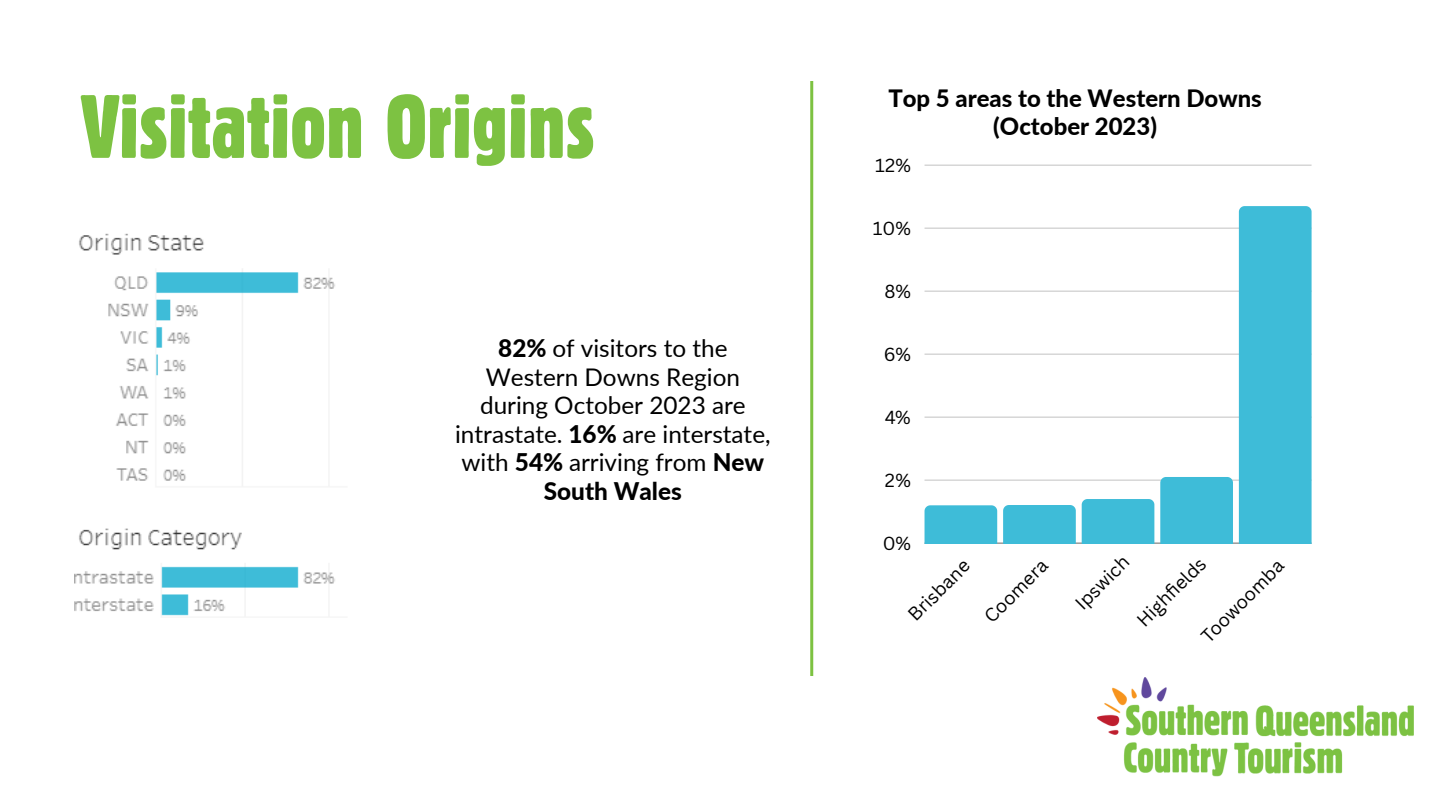
<style>
.page{position:relative;width:1440px;height:810px;background:#fff}
.page>*{position:absolute;margin:0;border:0;box-sizing:border-box;transform-origin:0 0}
.t1{font:86.4px "Alive";color:#7dc242}
.t2{font:24.3px/28.5px "Lato";color:#000;text-align:center}
.t3{font:800 23.9px/28.5px "Lato";color:#000;text-align:center}
.t4{font:18.4px "Canva Sans";color:#000}
.s1{font-weight:800}
</style>
<div class="page">
<img style="left:1097px;top:677px;width:317px;height:100px">
<hr style="left:925px;top:480px;width:387px;height:1px;background:#000">
<hr style="left:925px;top:417px;width:387px;height:1px;background:#000">
<hr style="left:925px;top:354px;width:387px;height:1px;background:#000">
<hr style="left:925px;top:291px;width:387px;height:1px;background:#000">
<hr style="left:925px;top:228px;width:387px;height:1px;background:#000">
<hr style="left:925px;top:165px;width:387px;height:1px;background:#000">
<hr style="left:925px;top:543px;width:387px;height:1px;background:#000">
<div style="left:925px;top:505px;width:72px;height:38px;background:#3ebcd8"></div>
<div style="left:1003px;top:505px;width:73px;height:38px;background:#3ebcd8"></div>
<div style="left:1082px;top:499px;width:72px;height:44px;background:#3ebcd8"></div>
<div style="left:1160px;top:477px;width:73px;height:66px;background:#3ebcd8"></div>
<div style="left:1239px;top:206px;width:73px;height:337px;background:#3ebcd8"></div>
<hr style="left:810px;top:81px;width:3px;height:595px;background:#7dc242">
<img style="left:74px;top:233px;width:261px;height:383px">
<p class="t1" style="left:81px;top:89px;width:515px">Visitation Origins</p>
<p class="t2" style="left:455px;top:333px;width:317px"><span class="s1">82%</span> of visitors to the<br>Western Downs Region during October 2023 are intrastate. <span class="s1">16%</span> are interstate, with <span class="s1">54%</span> arriving from <span class="s1">New<br>South Wales</span></p>
<p class="t3" style="left:888px;top:83px;width:375px">Top 5 areas to the Western Downs (October 2023)</p>
<p class="t4" style="left:875px;top:152px;width:37px">12%</p>
<p class="t4" style="left:873px;top:215px;width:39px">10%</p>
<p class="t4" style="left:885px;top:278px;width:28px">8%</p>
<p class="t4" style="left:884px;top:341px;width:29px">6%</p>
<p class="t4" style="left:885px;top:404px;width:28px">4%</p>
<p class="t4" style="left:885px;top:467px;width:28px">2%</p>
<p class="t4" style="left:883px;top:530px;width:30px">0%</p>
<p class="t4" style="left:902px;top:609px;width:80px;rotate:-45deg">Brisbane</p>
<p class="t4" style="left:978px;top:610px;width:82px;rotate:-45deg">Coomera</p>
<p class="t4" style="left:1069px;top:597px;width:69px;rotate:-45deg">Ipswich</p>
<p class="t4" style="left:1131px;top:614px;width:90px;rotate:-45deg">Highfi elds</p>
<p class="t4" style="left:1195px;top:630px;width:110px;rotate:-45deg">Toowoomba</p>
</div>
